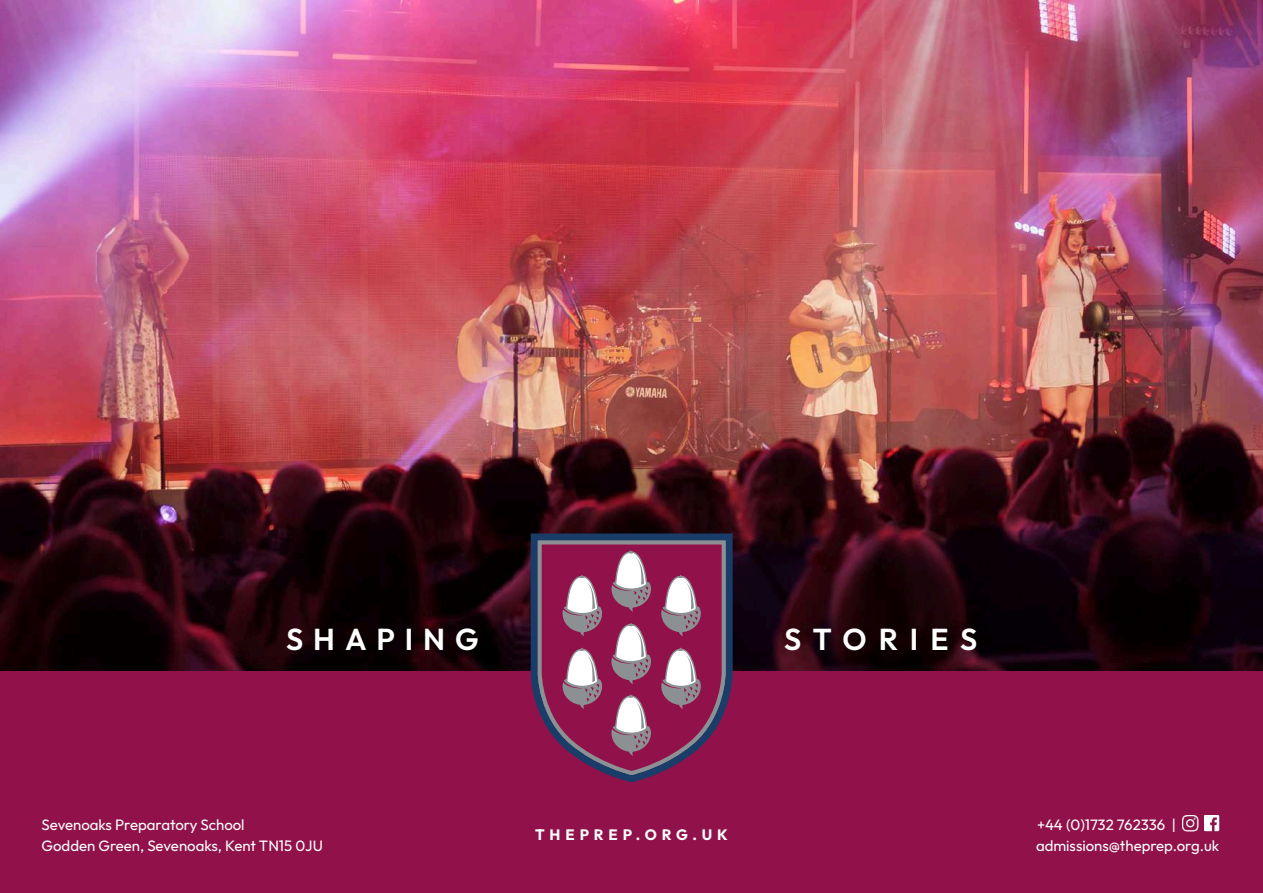
<style>
.page{position:relative;width:1263px;height:893px;background:#fff}
.page>*{position:absolute;margin:0;border:0;box-sizing:border-box;transform-origin:0 0}
.t1{font:600 30.15px "Outfit";letter-spacing:.345em;color:#fff}
.t2{font:600 30.15px "Outfit";letter-spacing:.385em;color:#fff}
.t3{font:15px/21px "Outfit";color:#fff}
.t4{font:700 15px "Outfit";letter-spacing:.33em;color:#fff}
</style>
<div class="page">
<img style="left:0;top:0;width:1263px;height:672px">
<div style="left:0;top:672px;width:1263px;height:221px;background:#91124a"></div>
<svg style="left:531px;top:533px;width:202px;height:249px;fill:#193c69"></svg>
<svg style="left:538px;top:541px;width:188px;height:234px"></svg>
<img style="left:1183px;top:815px;width:16px;height:16px">
<img style="left:1204px;top:815px;width:16px;height:16px">
<h1 class="t1" style="left:286px;top:619px;width:194px">SHAPING</h1>
<h1 class="t2" style="left:784px;top:619px;width:195px">STORIES</h1>
<p class="t3" style="left:42px;top:813px;width:283px">Sevenoaks Preparatory School<br>Godden Green, Sevenoaks, Kent TN15 0JU</p>
<p class="t3" style="left:1036px;top:813px;width:185px">+44 (0)1732 762336 | admissions@theprep.org.uk</p>
<p class="t4" style="left:535px;top:825px;width:194px">THEPREP.ORG.UK</p>
</div>
